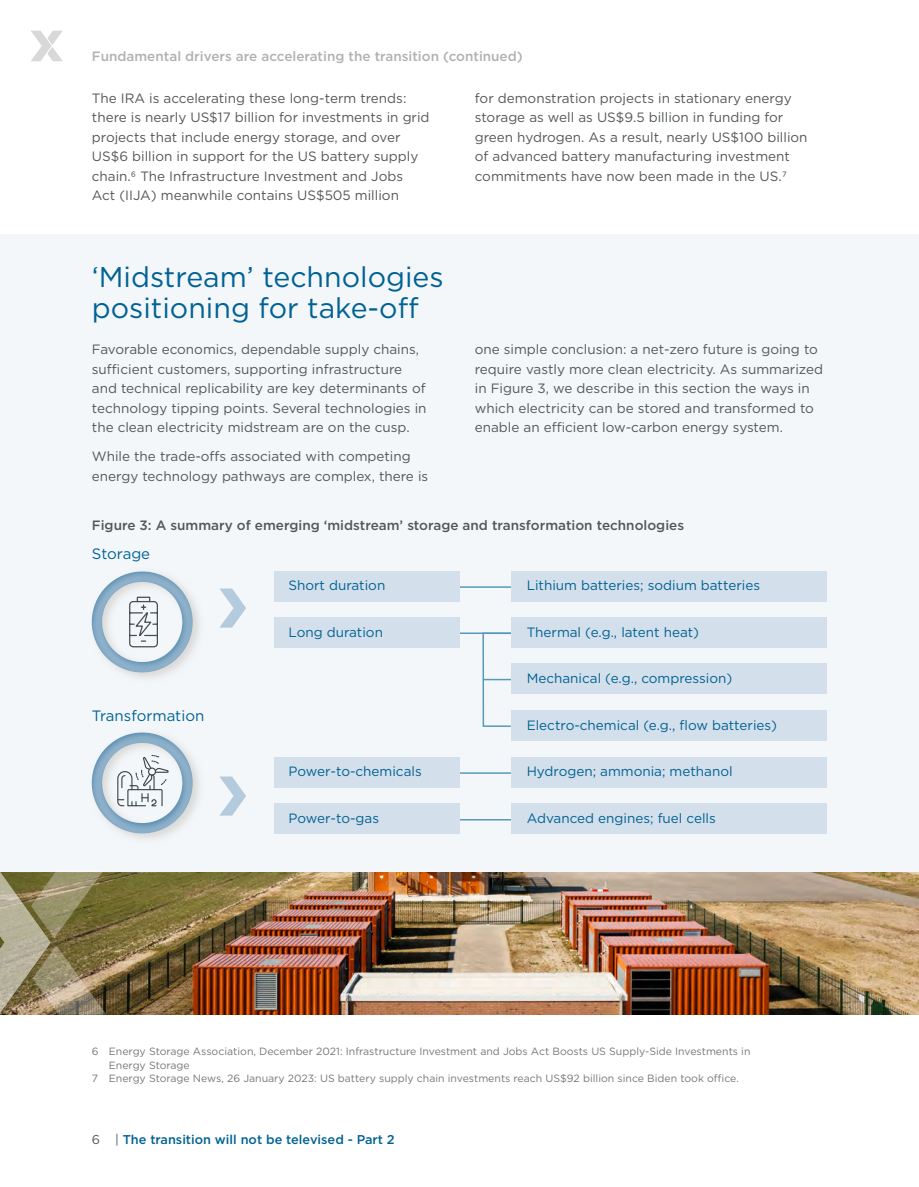
<style>
.page{position:relative;width:919px;height:1187px;background:#fff}
.page>*{position:absolute;margin:0;border:0;box-sizing:border-box;transform-origin:0 0}
.t1{font:28.5px/31.5px "Gotham";color:#006293}
.t2{font:15px "Gotham";color:#006293}
.t3{font:13.5px/19.5px "Gotham";color:#545758}
.t4{font:13.5px "Gotham";color:#006293}
.t5{font:500 13.5px "Gotham";color:#545758}
.t6{font:500 13.5px "Gotham";color:#b2b1b1}
.t7{font:500 12.75px "Gotham";color:#006293}
.t8{font:10.5px "Gotham";color:#76777a}
.s1{font-weight:400;color:#545758}
</style>
<div class="page">
<div style="left:0;top:234px;width:918px;height:776px;background:#f4f7fa"></div>
<svg style="left:31px;top:31px;width:32px;height:30px"></svg>
<svg style="left:219px;top:776px;width:27px;height:39px"></svg>
<svg style="left:219px;top:588px;width:27px;height:39px"></svg>
<svg style="left:124px;top:834px;width:46px;height:6px"></svg>
<svg style="left:91px;top:732px;width:109px;height:102px"></svg>
<hr style="left:431px;top:586px;width:82px;height:1px;background:#5699bb">
<svg style="left:482px;top:631px;width:34px;height:96px"></svg>
<hr style="left:483px;top:678px;width:31px;height:2px;background:#5699bb">
<hr style="left:439px;top:632px;width:75px;height:2px;background:#5699bb">
<div style="left:273px;top:571px;width:186px;height:30px;background:#d3dfeb"></div>
<hr style="left:431px;top:772px;width:82px;height:1px;background:#5699bb">
<hr style="left:431px;top:819px;width:82px;height:1px;background:#5699bb">
<div style="left:273px;top:757px;width:186px;height:30px;background:#d3dfeb"></div>
<div style="left:273px;top:803px;width:186px;height:31px;background:#d3dfeb"></div>
<div style="left:512px;top:757px;width:315px;height:30px;background:#d3dfeb"></div>
<div style="left:512px;top:803px;width:315px;height:31px;background:#d3dfeb"></div>
<div style="left:512px;top:571px;width:315px;height:30px;background:#d3dfeb"></div>
<div style="left:273px;top:617px;width:186px;height:30px;background:#d3dfeb"></div>
<div style="left:512px;top:617px;width:315px;height:30px;background:#d3dfeb"></div>
<div style="left:512px;top:663px;width:315px;height:31px;background:#d3dfeb"></div>
<div style="left:512px;top:710px;width:315px;height:30px;background:#d3dfeb"></div>
<svg style="left:124px;top:673px;width:46px;height:6px"></svg>
<svg style="left:91px;top:571px;width:109px;height:102px"></svg>
<svg style="left:129px;top:596px;width:30px;height:52px"></svg>
<svg style="left:117px;top:755px;width:51px;height:51px"></svg>
<img style="left:107px;top:872px;width:811px;height:142px">
<svg style="left:0;top:872px;width:107px;height:142px"></svg>
<p class="t6" style="left:92px;top:48px;width:432px">Fundamental drivers are accelerating the transition (continued)</p>
<p class="t3" style="left:92px;top:88px;width:339px">The IRA is accelerating these long-term trends: there is nearly US$17 billion for investments in grid projects that include energy storage, and over US$6 billion in support for the US battery supply chain.6 The Infrastructure Investment and Jobs Act (IIJA) meanwhile contains US$505 million</p>
<p class="t3" style="left:475px;top:88px;width:334px">for demonstration projects in stationary energy storage as well as US$9.5 billion in funding for green hydrogen. As a result, nearly US$100 billion of advanced battery manufacturing investment commitments have now been made in the US.7</p>
<h1 class="t1" style="left:92px;top:260px;width:353px">‘Midstream’ technologies positioning for take-off</h1>
<p class="t3" style="left:92px;top:339px;width:336px">Favorable economics, dependable supply chains, sufficient customers, supporting infrastructure and technical replicability are key determinants of technology tipping points. Several technologies in the clean electricity midstream are on the cusp.</p>
<p class="t3" style="left:92px;top:446px;width:338px">While the trade-offs associated with competing energy technology pathways are complex, there is</p>
<p class="t3" style="left:475px;top:339px;width:350px">one simple conclusion: a net-zero future is going to require vastly more clean electricity. As summarized in Figure 3, we describe in this section the ways in which electricity can be stored and transformed to enable an efficient low-carbon energy system.</p>
<p class="t5" style="left:92px;top:516px;width:593px">Figure 3: A summary of emerging ‘midstream’ storage and transformation technologies</p>
<p class="t2" style="left:92px;top:544px;width:60px">Storage</p>
<p class="t2" style="left:92px;top:705px;width:114px">Transformation</p>
<p class="t4" style="left:288px;top:577px;width:98px">Short duration</p>
<p class="t4" style="left:526px;top:577px;width:235px">Lithium batteries; sodium batteries</p>
<p class="t4" style="left:288px;top:623px;width:96px">Long duration</p>
<p class="t4" style="left:526px;top:623px;width:174px">Thermal (e.g., latent heat)</p>
<p class="t4" style="left:526px;top:669px;width:207px">Mechanical (e.g., compression)</p>
<p class="t4" style="left:526px;top:716px;width:252px">Electro-chemical (e.g., flow batteries)</p>
<p class="t4" style="left:288px;top:763px;width:135px">Power-to-chemicals</p>
<p class="t4" style="left:288px;top:809px;width:92px">Power-to-gas</p>
<p class="t4" style="left:526px;top:763px;width:207px">Hydrogen; ammonia; methanol</p>
<p class="t4" style="left:526px;top:809px;width:191px">Advanced engines; fuel cells</p>
<p class="t8" style="left:92px;top:1044px;width:660px">6 Energy Storage Association, December 2021: Infrastructure Investment and Jobs Act Boosts US Supply-Side Investments in</p>
<p class="t8" style="left:109px;top:1058px;width:82px">Energy Storage</p>
<p class="t8" style="left:92px;top:1071px;width:648px">7 Energy Storage News, 26 January 2023: US battery supply chain investments reach US$92 billion since Biden took office.</p>
<p class="t7" style="left:92px;top:1130px;width:304px"><span class="s1">6 |</span> The transition will not be televised - Part 2</p>
</div>
